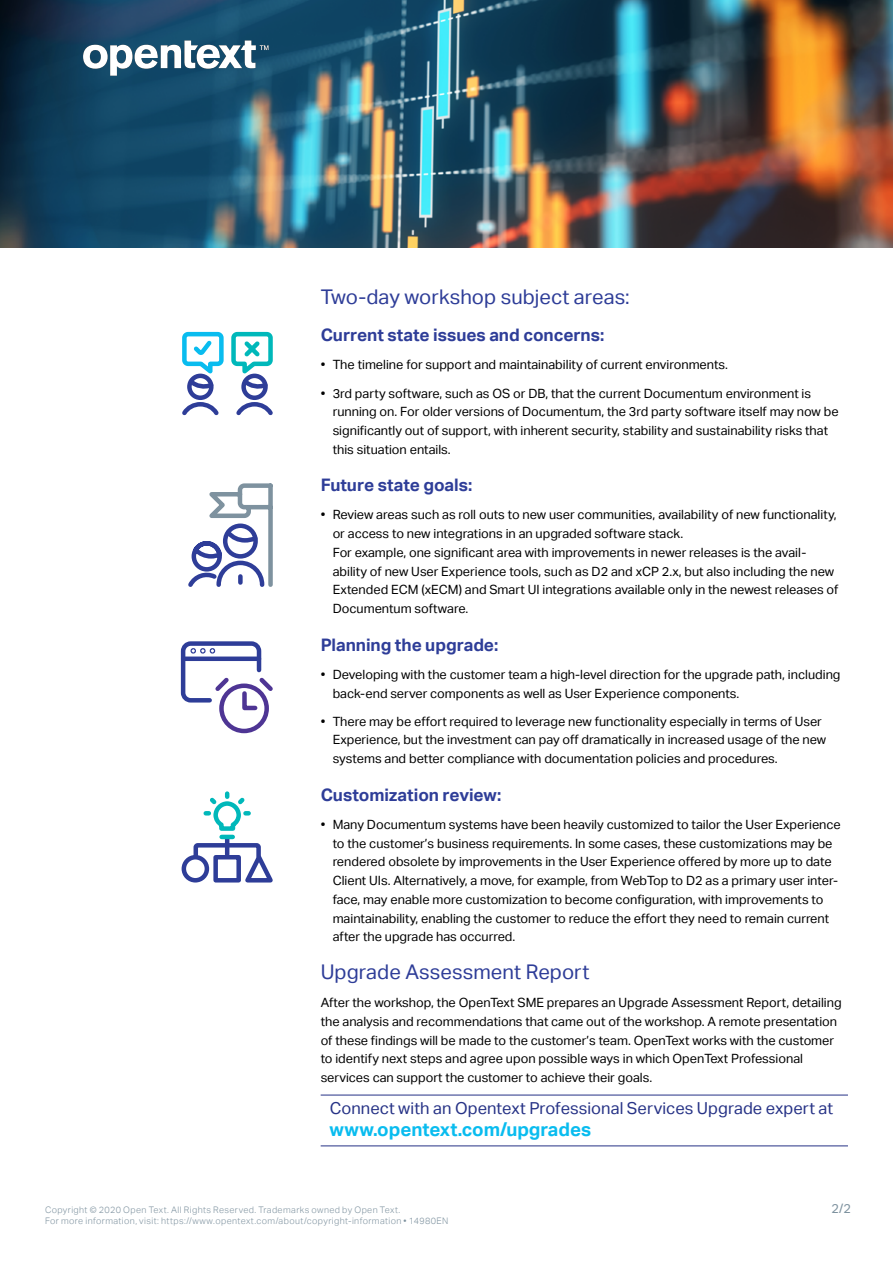
<style>
.page{position:relative;width:893px;height:1263px;background:#fff}
.page>*{position:absolute;margin:0;border:0;box-sizing:border-box;transform-origin:0 0}
.t1{font:20.25px "Aktiv Grotesk";letter-spacing:.005em;color:#2e3d98}
.t2{font:700 18.75px "Aktiv Grotesk";color:#09bcef}
.t3{font:700 17.25px "Aktiv Grotesk";letter-spacing:-.005em;color:#2e3d98}
.t4{font:16.5px "Aktiv Grotesk";letter-spacing:.005em;color:#263286}
.t5{font:12.75px/18.8px "Aktiv Grotesk";color:#000}
.t6{font:12.75px "Aktiv Grotesk";color:#7e929f}
.t7{font:300 9px "Aktiv Grotesk";letter-spacing:.04em;color:#7e929f}
</style>
<div class="page">
<hr style="left:321px;top:1095px;width:527px;height:1px;background:#263286">
<hr style="left:321px;top:1145px;width:527px;height:1px;background:#263286">
<img style="left:0;top:0;width:893px;height:248px">
<svg style="left:188px;top:483px;width:85px;height:104px"></svg>
<div style="left:219px;top:683px;width:50px;height:50px;border:4px solid #4e3594;border-radius:50%"></div>
<svg style="left:180px;top:641px;width:93px;height:71px"></svg>
<svg style="left:182px;top:402px;width:37px;height:14px"></svg>
<div style="left:187px;top:374px;width:27px;height:26px;border:4px solid #2e3d98;border-radius:50%"></div>
<svg style="left:236px;top:402px;width:37px;height:14px"></svg>
<div style="left:241px;top:374px;width:27px;height:26px;border:4px solid #2e3d98;border-radius:50%"></div>
<svg style="left:182px;top:331px;width:91px;height:57px"></svg>
<div style="left:182px;top:855px;width:27px;height:27px;border:4px solid #2e3d98;border-radius:50%"></div>
<svg style="left:191px;top:841px;width:82px;height:42px"></svg>
<hr style="left:225px;top:837px;width:4px;height:17px;background:#2e3d98">
<svg style="left:206px;top:794px;width:43px;height:37px"></svg>
<hr style="left:222px;top:835px;width:11px;height:4px;background:#00b8ba">
<svg style="left:83px;top:41px;width:186px;height:35px"></svg>
<h1 class="t1" style="left:321px;top:285px;width:311px">Two-day workshop subject areas:</h1>
<h3 class="t3" style="left:321px;top:325px;width:285px">Current state issues and concerns:</h3>
<p class="t5" style="left:321px;top:356px;width:409px">• The timeline for support and maintainability of current environments.</p>
<p class="t5" style="left:333px;top:384px;width:508px;text-indent:-12px">• 3rd party software, such as OS or DB, that the current Documentum environment is running on. For older versions of Documentum, the 3rd party software itself may now be significantly out of support, with inherent security, stability and sustainability risks that this situation entails.</p>
<h3 class="t3" style="left:321px;top:475px;width:153px">Future state goals:</h3>
<p class="t5" style="left:333px;top:506px;width:507px;text-indent:-12px">• Review areas such as roll outs to new user communities, availability of new functionality, or access to new integrations in an upgraded software stack.<br>For example, one significant area with improvements in newer releases is the avail&shy;ability of new User Experience tools, such as D2 and xCP 2.x, but also including the new Extended ECM (xECM) and Smart UI integrations available only in the newest releases of Documentum software.</p>
<h3 class="t3" style="left:321px;top:635px;width:179px">Planning the upgrade:</h3>
<p class="t5" style="left:333px;top:665px;width:509px;text-indent:-12px">• Developing with the customer team a high-level direction for the upgrade path, including back-end server components as well as User Experience components.</p>
<p class="t5" style="left:333px;top:712px;width:495px;text-indent:-12px">• There may be effort required to leverage new functionality especially in terms of User<br>Experience, but the investment can pay off dramatically in increased usage of the new systems and better compliance with documentation policies and procedures.</p>
<h3 class="t3" style="left:321px;top:785px;width:182px">Customization review:</h3>
<p class="t5" style="left:333px;top:815px;width:510px;text-indent:-12px">• Many Documentum systems have been heavily customized to tailor the User Experience to the customer’s business requirements. In some cases, these customizations may be rendered obsolete by improvements in the User Experience offered by more up to date Client UIs. Alternatively, a move, for example, from WebTop to D2 as a primary user inter&shy;face, may enable more customization to become configuration, with improvements to maintainability, enabling the customer to reduce the effort they need to remain current after the upgrade has occurred.</p>
<h1 class="t1" style="left:321px;top:960px;width:270px">Upgrade Assessment Report</h1>
<p class="t5" style="left:321px;top:993px;width:522px">After the workshop, the OpenText SME prepares an Upgrade Assessment Report, detailing the analysis and recommendations that came out of the workshop. A remote presentation of these findings will be made to the customer’s team. OpenText works with the customer to identify next steps and agree upon possible ways in which OpenText Professional services can support the customer to achieve their goals.</p>
<p class="t4" style="left:330px;top:1099px;width:505px">Connect with an Opentext Professional Services Upgrade expert at</p>
<h2 class="t2" style="left:329px;top:1118px;width:263px">www.opentext.com/upgrades</h2>
<p class="t7" style="left:45px;top:1205px;width:357px">Copyright © 2020 Open Text. All Rights Reserved. Trademarks owned by Open Text.</p>
<p class="t6" style="left:832px;top:1201px;width:21px">2/2</p>
<p class="t7" style="left:45px;top:1215px;width:405px">For more information, visit: https://www.opentext.com/about/copyright-information • 14980EN</p>
</div>
